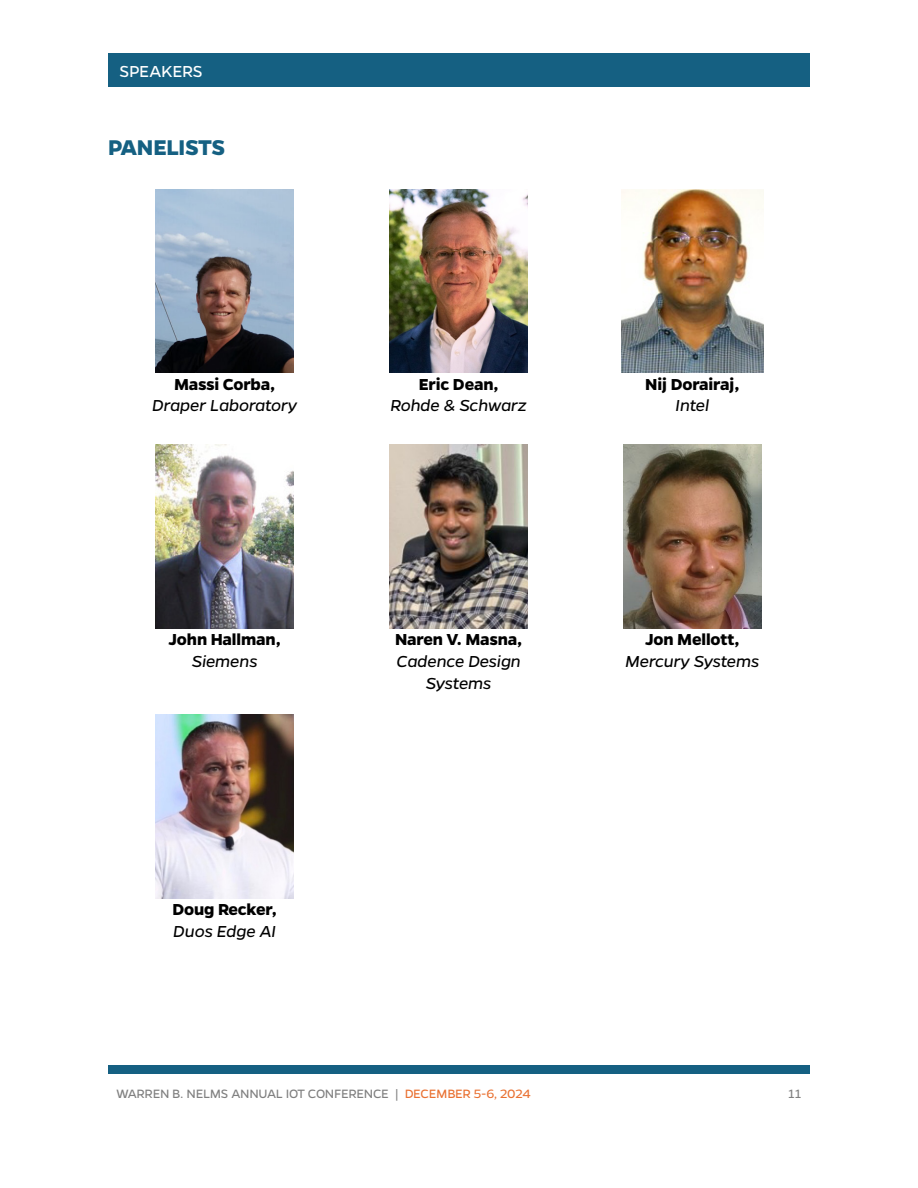
<style>
.page{position:relative;width:918px;height:1188px;background:#fff}
.page>*{position:absolute;margin:0;border:0;box-sizing:border-box;transform-origin:0 0}
.t1{font:700 24.15px "Gentona";letter-spacing:-.02em;color:#156082}
.t2{font:italic 18px/21.6px "Gentona";letter-spacing:-.01em;color:#000;text-align:center}
.t3{font:700 18px "Gentona";letter-spacing:-.01em;color:#000}
.t4{font:18px "Gentona";letter-spacing:-.01em;color:#fff}
.t5{font:13.65px "Gentona";letter-spacing:-.02em;color:#808080}
.s1{color:#e97132}
</style>
<div class="page">
<div style="left:108px;top:1066px;width:452px;height:8px;background:#156082"></div>
<div style="left:560px;top:1066px;width:250px;height:8px;background:#156082"></div>
<div style="left:108px;top:53px;width:702px;height:34px;background:#156082"></div>
<img style="left:156px;top:189px;width:137px;height:184px">
<img style="left:390px;top:189px;width:137px;height:184px">
<img style="left:621px;top:189px;width:143px;height:184px">
<img style="left:156px;top:445px;width:138px;height:183px">
<img style="left:390px;top:445px;width:137px;height:183px">
<img style="left:623px;top:445px;width:138px;height:183px">
<img style="left:156px;top:715px;width:138px;height:183px">
<p class="t4" style="left:120px;top:60px;width:85px">SPEAKERS</p>
<h1 class="t1" style="left:108px;top:131px;width:119px">PANELISTS</h1>
<p class="t3" style="left:174px;top:372px;width:103px">Massi Corba,</p>
<p class="t2" style="left:152px;top:394px;width:146px">Draper Laboratory</p>
<p class="t3" style="left:169px;top:628px;width:114px">John Hallman,</p>
<p class="t2" style="left:192px;top:650px;width:67px">Siemens</p>
<p class="t3" style="left:172px;top:898px;width:106px">Doug Recker,</p>
<p class="t2" style="left:173px;top:920px;width:104px">Duos Edge AI</p>
<p class="t3" style="left:419px;top:372px;width:81px">Eric Dean,</p>
<p class="t2" style="left:390px;top:394px;width:138px">Rohde &amp; Schwarz</p>
<p class="t3" style="left:395px;top:628px;width:129px">Naren V. Masna,</p>
<p class="t2" style="left:396px;top:650px;width:126px">Cadence Design<br>Systems</p>
<p class="t3" style="left:645px;top:372px;width:96px">Nij Dorairaj,</p>
<p class="t2" style="left:675px;top:394px;width:35px">Intel</p>
<p class="t3" style="left:645px;top:628px;width:96px">Jon Mellott,</p>
<p class="t2" style="left:625px;top:650px;width:136px">Mercury Systems</p>
<p class="t5" style="left:117px;top:1085px;width:415px">WARREN B. NELMS ANNUAL IOT CONFERENCE | <span class="s1">DECEMBER 5-6, 2024</span></p>
<p class="t5" style="left:788px;top:1085px;width:15px">11</p>
</div>
